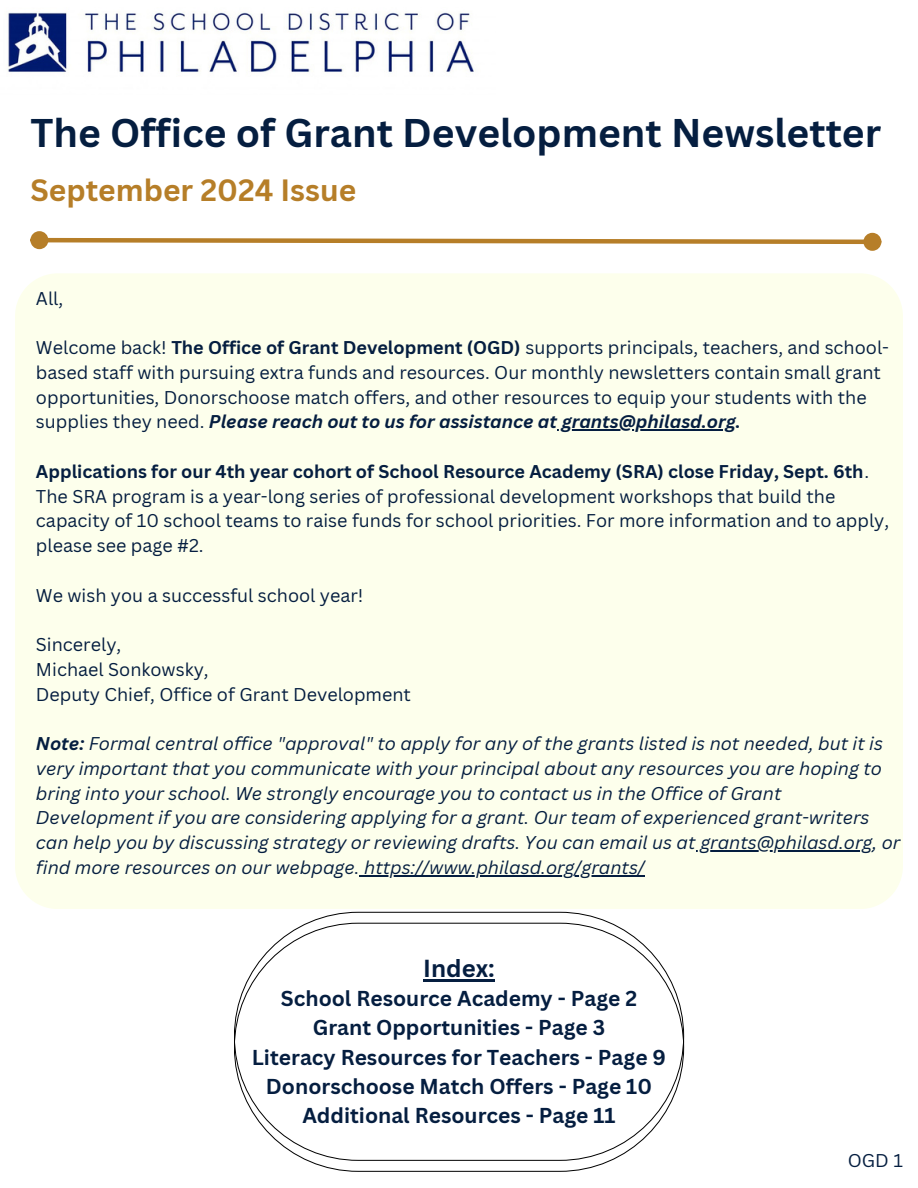
<style>
.page{position:relative;width:918px;height:1188px;background:#fff}
.page>*{position:absolute;margin:0;border:0;box-sizing:border-box;transform-origin:0 0}
.t1{font:700 39px "Canva Sans";color:#051e40}
.t2{font:700 30px "Canva Sans";color:#b67e28}
.t3{font:700 24px "Canva Sans";color:#051e40}
.t4{font:700 21px/29.2px "Canva Sans";color:#051e40;text-align:center}
.t5{font:18px/24.8px "Canva Sans";color:#051e40}
.t6{font:italic 18px/24.8px "Canva Sans";color:#051e40}
.s1{font-weight:700}
.s2{font-weight:700;font-style:italic}
</style>
<div class="page">
<div style="left:15px;top:273px;width:888px;height:636px;background:#fdffec"></div>
<svg style="left:46px;top:236px;width:817px;height:10px"></svg>
<div style="left:33px;top:233px;width:13px;height:14px;background:#b67e28;border-radius:50%"></div>
<div style="left:30px;top:231px;width:18px;height:18px;border:4px solid #b67e28;border-radius:50%"></div>
<div style="left:866px;top:235px;width:13px;height:14px;background:#b67e28;border-radius:50%"></div>
<div style="left:863px;top:233px;width:18px;height:18px;border:4px solid #b67e28;border-radius:50%"></div>
<img style="left:8px;top:12px;width:466px;height:60px">
<hr style="left:557px;top:429px;width:179px;height:2px;background:#051e40">
<hr style="left:696px;top:850px;width:177px;height:1px;background:#051e40">
<hr style="left:360px;top:875px;width:285px;height:1px;background:#051e40">
<hr style="left:423px;top:979px;width:72px;height:2px;background:#051e40">
<p class="t1" style="left:30px;top:105px;width:852px">The Office of Grant Development Newsletter</p>
<p class="t2" style="left:30px;top:169px;width:327px">September 2024 Issue</p>
<h1 class="t5" style="left:36px;top:285px;width:29px">All,</h1>
<h2 class="t5" style="left:36px;top:335px;width:855px">Welcome back! <span class="s1">The Office of Grant Development (OGD)</span> supports principals, teachers, and school&shy;based staff with pursuing extra funds and resources. Our monthly newsletters contain small grant opportunities, Donorschoose match offers, and other resources to equip your students with the supplies they need. <span class="s2">Please reach out to us for assistance at grants@philasd.org.</span></h2>
<p class="t5" style="left:36px;top:458px;width:855px"><span class="s1">Applications for our 4th year cohort of School Resource Academy (SRA) close Friday, Sept. 6th</span>.<br>The SRA program is a year-long series of professional development workshops that build the capacity of 10 school teams to raise funds for school priorities. For more information and to apply, please see page #2.</p>
<p class="t5" style="left:36px;top:582px;width:329px">We wish you a successful school year!</p>
<p class="t5" style="left:36px;top:632px;width:87px">Sincerely,</p>
<p class="t5" style="left:36px;top:656px;width:174px">Michael Sonkowsky,</p>
<p class="t5" style="left:36px;top:681px;width:377px">Deputy Chief, Office of Grant Development</p>
<p class="t6" style="left:36px;top:731px;width:866px"><span class="s1">Note:</span> Formal central office "approval" to apply for any of the grants listed is not needed, but it is very important that you communicate with your principal about any resources you are hoping to bring into your school. We strongly encourage you to contact us in the Office of Grant Development if you are considering applying for a grant. Our team of experienced grant-writers can help you by discussing strategy or reviewing drafts. You can email us at grants@philasd.org, or</p>
<p class="t6" style="left:36px;top:854px;width:610px">find more resources on our webpage. https://www.philasd.org/grants/</p>
<h3 class="t3" style="left:423px;top:951px;width:73px">Index:</h3>
<h3 class="t4" style="left:252px;top:983px;width:416px">School Resource Academy - Page 2<br>Grant Opportunities - Page 3<br>Literacy Resources for Teachers - Page 9<br>Donorschoose Match Offers - Page 10<br>Additional Resources - Page 11</h3>
<h4 class="t5" style="left:848px;top:1147px;width:57px">OGD 1</h4>
</div>
